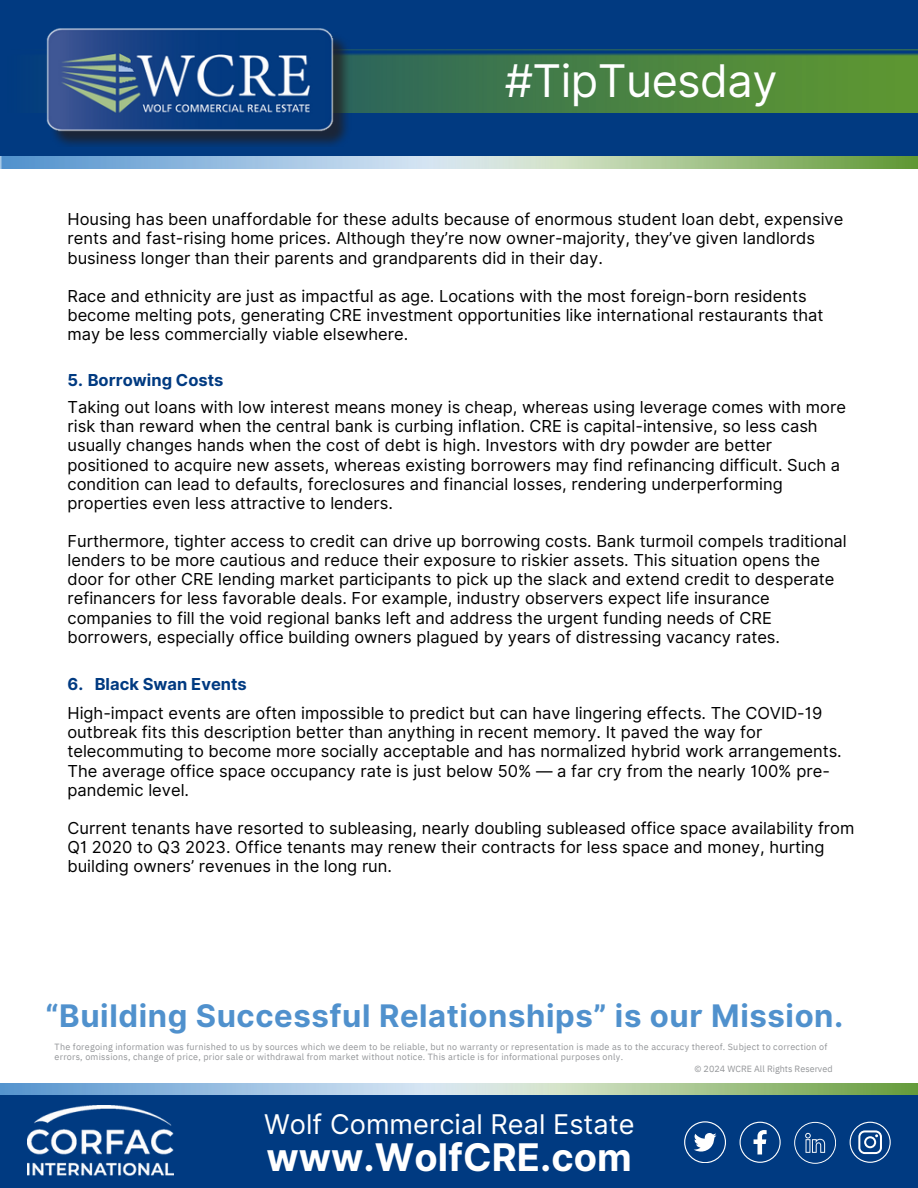
<style>
.page{position:relative;width:918px;height:1188px;background:#fff}
.page>*{position:absolute;margin:0;border:0;box-sizing:border-box;transform-origin:0 0}
.t1{font:45px "Inter";letter-spacing:-.015em;color:#fff}
.t2{font:700 38.1px "Inter";color:#fff}
.t3{font:700 31.05px "Inter";letter-spacing:.02em;color:#5091cd}
.t4{font:27.15px "Inter";color:#fff}
.t5{font:16.5px/19.2px "Inter";color:#000}
.t6{font:700 16.5px "Inter";color:#003a81}
.t7{font:9px/10.2px "IBM Plex Sans";letter-spacing:.025em;color:#939598}
.t8{font:9px "IBM Plex Sans";color:#939598}
</style>
<div class="page">
<div style="left:0;top:0;width:918px;height:156px;background:#013a81"></div>
<img style="left:351px;top:50px;width:567px;height:62px">
<img style="left:56px;top:40px;width:295px;height:106px">
<img style="left:46px;top:28px;width:295px;height:110px">
<img style="left:558px;top:156px;width:360px;height:12px">
<img style="left:0;top:156px;width:558px;height:12px">
<img style="left:557px;top:1083px;width:361px;height:12px">
<img style="left:0;top:1083px;width:557px;height:12px">
<div style="left:0;top:1095px;width:918px;height:93px;background:#003a81"></div>
<img style="left:27px;top:1105px;width:147px;height:70px">
<svg style="left:684px;top:1121px;width:42px;height:42px"></svg>
<svg style="left:794px;top:1122px;width:42px;height:42px"></svg>
<svg style="left:850px;top:1122px;width:41px;height:41px"></svg>
<svg style="left:740px;top:1122px;width:41px;height:41px"></svg>
<h6 class="t1" style="left:505px;top:54px;width:274px">#TipTuesday</h6>
<h6 class="t5" style="left:67px;top:210px;width:777px">Housing has been unaffordable for these adults because of enormous student loan debt, expensive rents and fast-rising home prices. Although they’re now owner-majority, they’ve given landlords business longer than their parents and grandparents did in their day.</h6>
<h3 class="t5" style="left:67px;top:286px;width:757px">Race and ethnicity are just as impactful as age. Locations with the most foreign-born residents become melting pots, generating CRE investment opportunities like international restaurants that may be less commercially viable elsewhere.</h3>
<p class="t6" style="left:67px;top:370px;width:157px">5. Borrowing Costs</p>
<p class="t5" style="left:67px;top:398px;width:780px">Taking out loans with low interest means money is cheap, whereas using leverage comes with more risk than reward when the central bank is curbing inflation. CRE is capital-intensive, so less cash usually changes hands when the cost of debt is high. Investors with dry powder are better positioned to acquire new assets, whereas existing borrowers may find refinancing difficult. Such a condition can lead to defaults, foreclosures and financial losses, rendering underperforming properties even less attractive to lenders.</p>
<p class="t5" style="left:67px;top:531px;width:781px">Furthermore, tighter access to credit can drive up borrowing costs. Bank turmoil compels traditional lenders to be more cautious and reduce their exposure to riskier assets. This situation opens the door for other CRE lending market participants to pick up the slack and extend credit to desperate refinancers for less favorable deals. For example, industry observers expect life insurance companies to fill the void regional banks left and address the urgent funding needs of CRE borrowers, especially office building owners plagued by years of distressing vacancy rates.</p>
<p class="t6" style="left:67px;top:674px;width:181px">6. Black Swan Events</p>
<p class="t5" style="left:67px;top:704px;width:776px">High-impact events are often impossible to predict but can have lingering effects. The COVID-19 outbreak fits this description better than anything in recent memory. It paved the way for telecommuting to become more socially acceptable and has normalized hybrid work arrangements.<br>The average office space occupancy rate is just below 50% — a far cry from the nearly 100% pre&shy;pandemic level.</p>
<h4 class="t5" style="left:67px;top:818px;width:788px">Current tenants have resorted to subleasing, nearly doubling subleased office space availability from<br>Q1 2020 to Q3 2023. Office tenants may renew their contracts for less space and money, hurting building owners’ revenues in the long run.</h4>
<h5 class="t3" style="left:46px;top:997px;width:799px">“Building Successful Relationships” is our Mission.</h5>
<h6 class="t7" style="left:55px;top:1041px;width:774px">The foregoing information was furnished to us by sources which we deem to be reliable, but no warranty or representation is made as to the accuracy thereof. Subject to correction of errors, omissions, change of price, prior sale or withdrawal from market without notice. This article is for informational purposes only.</h6>
<h6 class="t8" style="left:695px;top:1063px;width:140px">© 2024 WCRE All Rights Reserved</h6>
<h5 class="t4" style="left:264px;top:1108px;width:372px">Wolf Commercial Real Estate</h5>
<h6 class="t2" style="left:266px;top:1134px;width:367px">www.WolfCRE.com</h6>
</div>
